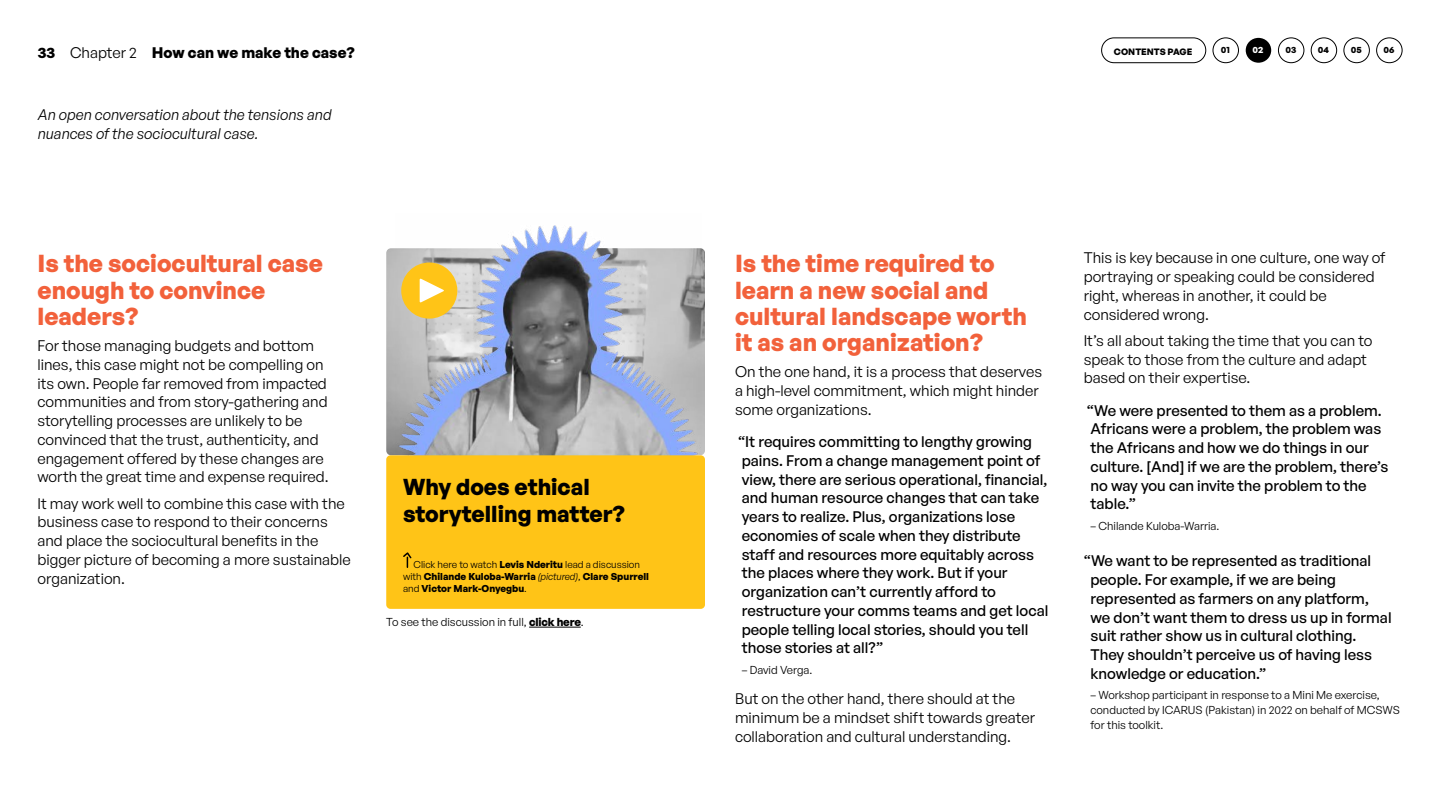
<style>
.page{position:relative;width:1440px;height:810px;background:#fff}
.page>*{position:absolute;margin:0;border:0;box-sizing:border-box;transform-origin:0 0}
.t1{font:700 24px/26.2px "General Sans";color:#f2613b}
.t2{font:700 22.5px/27px "General Sans";color:#000}
.t3{font:15px/18.8px "General Sans";color:#000}
.t4{font:500 15px/18.8px "General Sans";color:#000}
.t5{font:italic 15px/18.8px "General Sans";color:#000}
.t6{font:700 15px "General Sans";color:#000}
.t7{font:11.25px/15px "General Sans";color:#000}
.t8{font:700 9.75px/12px "General Sans";color:#000}
.t9{font:700 9px "General Sans";color:#000}
.t10{font:700 9px "General Sans";color:#fff}
.s1{font-weight:400}
.s2{font-weight:400;font-style:italic}
.s3{font-weight:700}
</style>
<div class="page">
<div style="left:1101px;top:38px;width:105px;height:25px;border:1px solid #000;border-radius:12px"></div>
<div style="left:1213px;top:37px;width:26px;height:26px;border:1px solid #000;border-radius:50%"></div>
<div style="left:1344px;top:37px;width:26px;height:26px;border:1px solid #000;border-radius:50%"></div>
<div style="left:1246px;top:38px;width:25px;height:25px;background:#000;border-radius:50%"></div>
<div style="left:1376px;top:37px;width:26px;height:26px;border:1px solid #000;border-radius:50%"></div>
<div style="left:1278px;top:37px;width:26px;height:26px;border:1px solid #000;border-radius:50%"></div>
<div style="left:1311px;top:37px;width:26px;height:26px;border:1px solid #000;border-radius:50%"></div>
<hr style="left:529px;top:627px;width:52px;height:1px;background:#000">
<img style="left:386px;top:248px;width:319px;height:207px">
<img style="left:395px;top:225px;width:306px;height:230px">
<div style="left:401px;top:263px;width:56px;height:56px;background:#ffc417;border-radius:50%"></div>
<svg style="left:420px;top:278px;width:24px;height:25px"></svg>
<div style="left:386px;top:455px;width:319px;height:154px;background:#ffc417;border-radius:4px"></div>
<svg style="left:403px;top:552px;width:9px;height:16px"></svg>
<p class="t6" style="left:38px;top:43px;width:319px">33 <span class="s1">Chapter 2</span> How can we make the case?</p>
<p class="t5" style="left:38px;top:105px;width:295px">An open conversation about the tensions and nuances of the sociocultural case.</p>
<h1 class="t1" style="left:38px;top:250px;width:287px">Is the sociocultural case enough to convince leaders?</h1>
<p class="t3" style="left:38px;top:336px;width:293px">For those managing budgets and bottom lines, this case might not be compelling on its own. People far removed from impacted communities and from story-gathering and storytelling processes are unlikely to be convinced that the trust, authenticity, and engagement offered by these changes are worth the great time and expense required.</p>
<p class="t3" style="left:38px;top:493px;width:315px">It may work well to combine this case with the business case to respond to their concerns and place the sociocultural benefits in the bigger picture of becoming a more sustainable organization.</p>
<h2 class="t2" style="left:403px;top:473px;width:224px">Why does ethical storytelling matter?</h2>
<p class="t8" style="left:403px;top:558px;width:248px;text-indent:10px"><span class="s1">Click here to watch</span> Levis Nderitu <span class="s1">lead a discussion with</span> Chilande Kuloba-Warria <span class="s2">(pictured)</span><span class="s1">,</span> Clare Spurrell <span class="s1">and</span> Victor Mark-Onyegbu<span class="s1">.</span></p>
<p class="t7" style="left:386px;top:614px;width:199px">To see the discussion in full, <span class="s3">click here</span>.</p>
<p class="t9" style="left:1114px;top:46px;width:80px">CONTENTS PAGE</p>
<p class="t9" style="left:1221px;top:44px;width:11px">01</p>
<p class="t10" style="left:1253px;top:44px;width:12px">02</p>
<p class="t9" style="left:1285px;top:44px;width:12px">03</p>
<p class="t9" style="left:1318px;top:44px;width:13px">04</p>
<p class="t9" style="left:1351px;top:44px;width:12px">05</p>
<p class="t9" style="left:1383px;top:44px;width:12px">06</p>
<h1 class="t1" style="left:735px;top:250px;width:293px">Is the time required to learn a new social and cultural landscape worth it as an organization?</h1>
<p class="t3" style="left:735px;top:362px;width:309px">On the one hand, it is a process that deserves a high-level commitment, which might hinder some organizations.</p>
<p class="t4" style="left:738px;top:432px;width:312px">“It requires committing to lengthy growing pains. From a change management point of view, there are serious operational, financial, and human resource changes that can take years to realize. Plus, organizations lose economies of scale when they distribute staff and resources more equitably across the places where they work. But if your organization can’t currently afford to restructure your comms teams and get local people telling local stories, should you tell those stories at all?”</p>
<p class="t7" style="left:742px;top:662px;width:72px">– David Verga.</p>
<p class="t3" style="left:735px;top:689px;width:301px">But on the other hand, there should at the minimum be a mindset shift towards greater collaboration and cultural understanding.</p>
<p class="t3" style="left:1084px;top:248px;width:303px">This is key because in one culture, one way of portraying or speaking could be considered right, whereas in another, it could be considered wrong.</p>
<p class="t3" style="left:1084px;top:331px;width:290px">It’s all about taking the time that you can to speak to those from the culture and adapt based on their expertise.</p>
<p class="t4" style="left:1087px;top:400px;width:303px">“We were presented to them as a problem.<br>Africans were a problem, the problem was the Africans and how we do things in our culture. [And] if we are the problem, there’s no way you can invite the problem to the table.”</p>
<p class="t7" style="left:1090px;top:518px;width:130px">– Chilande Kuloba-Warria.</p>
<p class="t4" style="left:1090px;top:551px;width:303px;text-indent:-7px">“We want to be represented as traditional people. For example, if we are being represented as farmers on any platform, we don’t want them to dress us up in formal suit rather show us in cultural clothing.<br>They shouldn’t perceive us of having less knowledge or education.”</p>
<p class="t7" style="left:1090px;top:687px;width:311px">– Workshop participant in response to a Mini Me exercise, conducted by ICARUS (Pakistan) in 2022 on behalf of MCSWS for this toolkit.</p>
</div>
